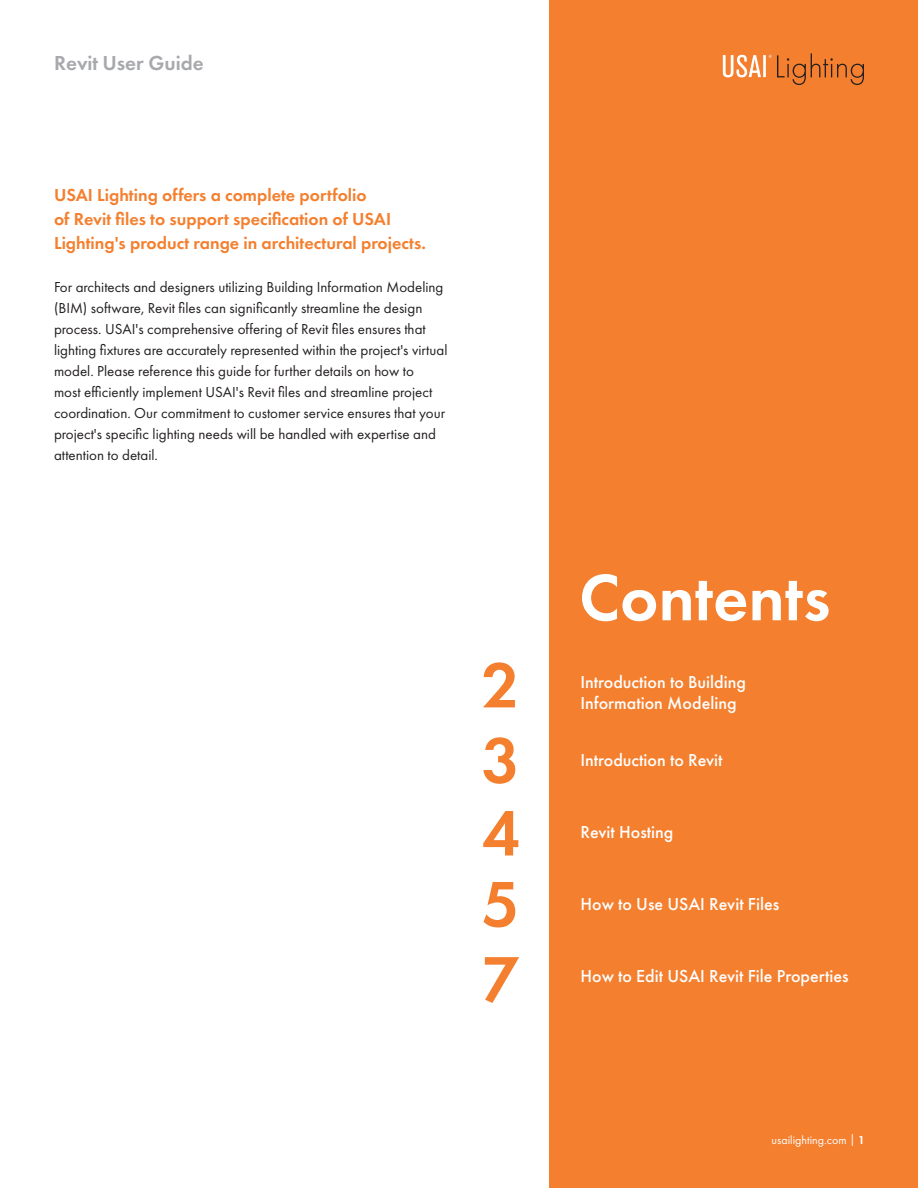
<style>
.page{position:relative;width:918px;height:1188px;background:#fff}
.page>*{position:absolute;margin:0;border:0;box-sizing:border-box;transform-origin:0 0}
.t1{font:600 67.8px "Futura PT";color:#fff}
.t2{font:600 66.75px "Futura PT";color:#f47f2e}
.t3{font:600 66px "Futura PT";color:#f47f2e}
.t4{font:600 21px "Futura PT";color:#a8a9ad}
.t5{font:500 18px/21px "Futura PT";color:#fff}
.t6{font:600 18px/24px "Futura PT";color:#f47f2e}
.t7{font:15px/21px "Futura PT";color:#231f20}
.t8{font:12px "Futura PT";color:#fff}
.s1{font-weight:600}
</style>
<div class="page">
<div style="left:550px;top:0;width:368px;height:1188px;background:#f47f2e"></div>
<svg style="left:723px;top:53px;width:141px;height:32px"></svg>
<p class="t4" style="left:54px;top:50px;width:151px">Revit User Guide</p>
<p class="t6" style="left:54px;top:183px;width:373px">USAI Lighting offers a complete portfolio<br>of Revit files to support specification of USAI<br>Lighting's product range in architectural projects.</p>
<p class="t7" style="left:54px;top:276px;width:395px">For architects and designers utilizing Building Information Modeling (BIM) software, Revit files can significantly streamline the design process. USAI's comprehensive offering of Revit files ensures that lighting fixtures are accurately represented within the project's virtual model. Please reference this guide for further details on how to<br>most efficiently implement USAI's Revit files and streamline project coordination. Our commitment to customer service ensures that your project's specific lighting needs will be handled with expertise and attention to detail.</p>
<p class="t3" style="left:482px;top:644px;width:39px">2</p>
<p class="t2" style="left:482px;top:719px;width:39px">3</p>
<p class="t2" style="left:482px;top:791px;width:39px">4</p>
<p class="t2" style="left:482px;top:862px;width:39px">5</p>
<p class="t2" style="left:482px;top:938px;width:39px">7</p>
<p class="t1" style="left:579px;top:555px;width:253px">Contents</p>
<p class="t5" style="left:580px;top:672px;width:167px">Introduction to Building<br>Information Modeling</p>
<p class="t5" style="left:580px;top:750px;width:144px">Introduction to Revit</p>
<p class="t5" style="left:580px;top:822px;width:95px">Revit Hosting</p>
<p class="t5" style="left:580px;top:894px;width:200px">How to Use USAI Revit Files</p>
<p class="t5" style="left:580px;top:966px;width:270px">How to Edit USAI Revit File Properties</p>
<p class="t8" style="left:772px;top:1132px;width:95px">usailighting.com | <span class="s1">1</span></p>
</div>
